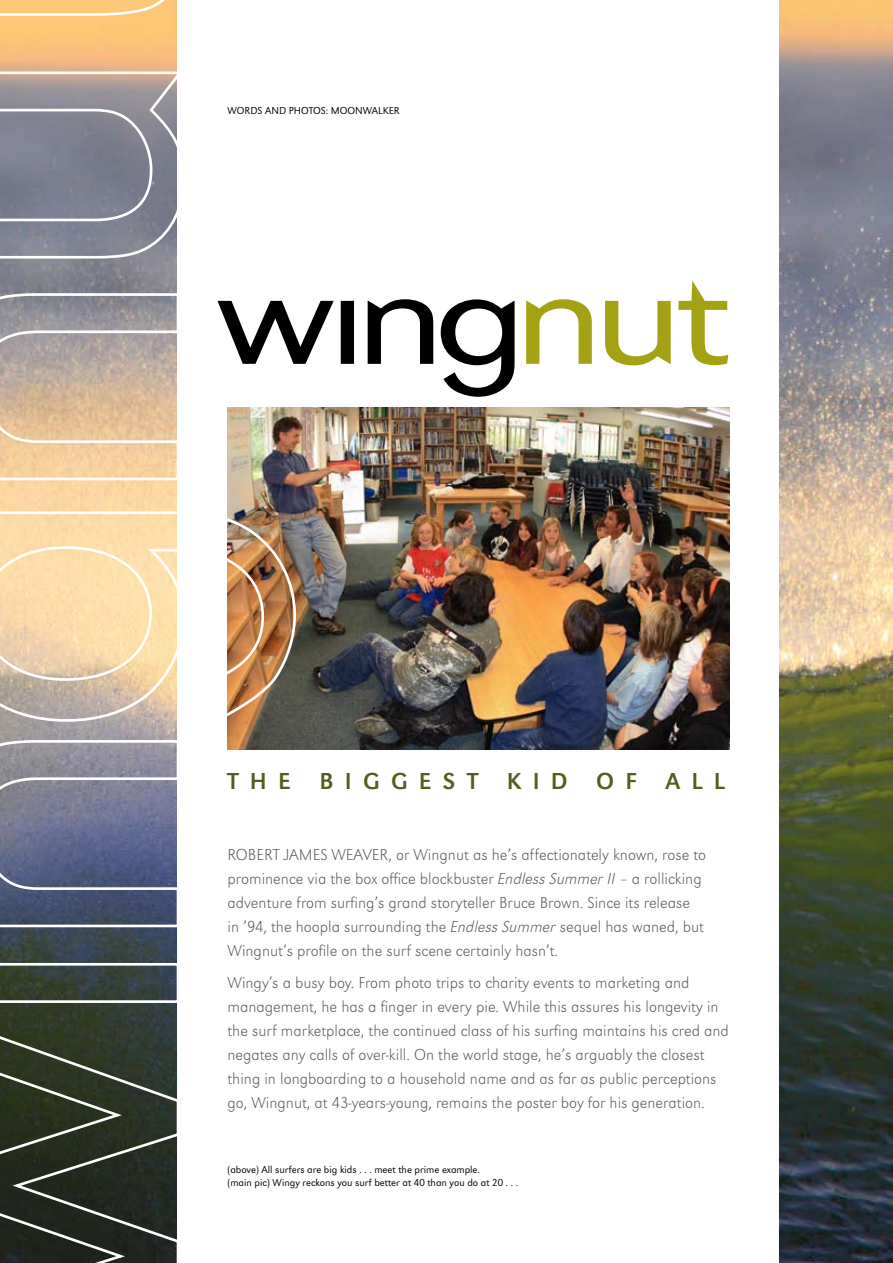
<style>
.page{position:relative;width:893px;height:1263px;background:#fff}
.page>*{position:absolute;margin:0;border:0;box-sizing:border-box;transform-origin:0 0}
.t1{font:24px "Australian Sans Semi";letter-spacing:.47em;color:#565d1c}
.t2{font:300 16.5px/24px "Australian Sans";color:#58585a}
.t3{font:10.5px/13.5px "Australian Sans";color:#000}
.s1{font-style:italic}
</style>
<div class="page">
<img style="left:227px;top:408px;width:502px;height:341px">
<img style="left:780px;top:0;width:113px;height:1263px">
<svg style="left:217px;top:299px;width:298px;height:98px"></svg>
<svg style="left:526px;top:280px;width:202px;height:85px"></svg>
<svg style="left:0;top:510px;width:297px;height:753px"></svg>
<svg style="left:0;top:0;width:177px;height:482px;background:#b4a497"></svg>
<p class="t3" style="left:227px;top:104px;width:174px">WORDS AND PHOTOS: MOONWALKER</p>
<h1 class="t1" style="left:227px;top:767px;width:249px">THE BIGGEST</h1>
<h1 class="t1" style="left:507px;top:767px;width:220px">KID OF ALL</h1>
<p class="t2" style="left:227px;top:842px;width:480px">Robert James Weaver, or Wingnut as he’s affectionately known, rose to prominence via the box office blockbuster <span class="s1">Endless Summer II</span> – a rollicking adventure from surfing’s grand storyteller B ruce B rown. Since its release<br>in ’94, the hoopla surrounding the <span class="s1">Endless Summer</span> sequel has waned, but Wingnut’s profile on the surf scene certainly hasn’t.</p>
<p class="t2" style="left:227px;top:971px;width:503px">Wingy’s a busy boy. From photo trips to charity events to marketing and management, he has a finger in every pie. While this assures his longevity in the surf marketplace, the continued class of his surfing maintains his cred and negates any calls of over-kill. On the world stage, he’s arguably the closest thing in longboarding to a household name and as far as public perceptions go, Wingnut, at 43-years-young, remains the poster boy for his generation.</p>
<p class="t3" style="left:227px;top:1163px;width:292px">(above) All surfers are big kids . . . meet the prime example.<br>(main pic) Wingy reckons you surf better at 40 than you do at 20 . . .</p>
</div>
